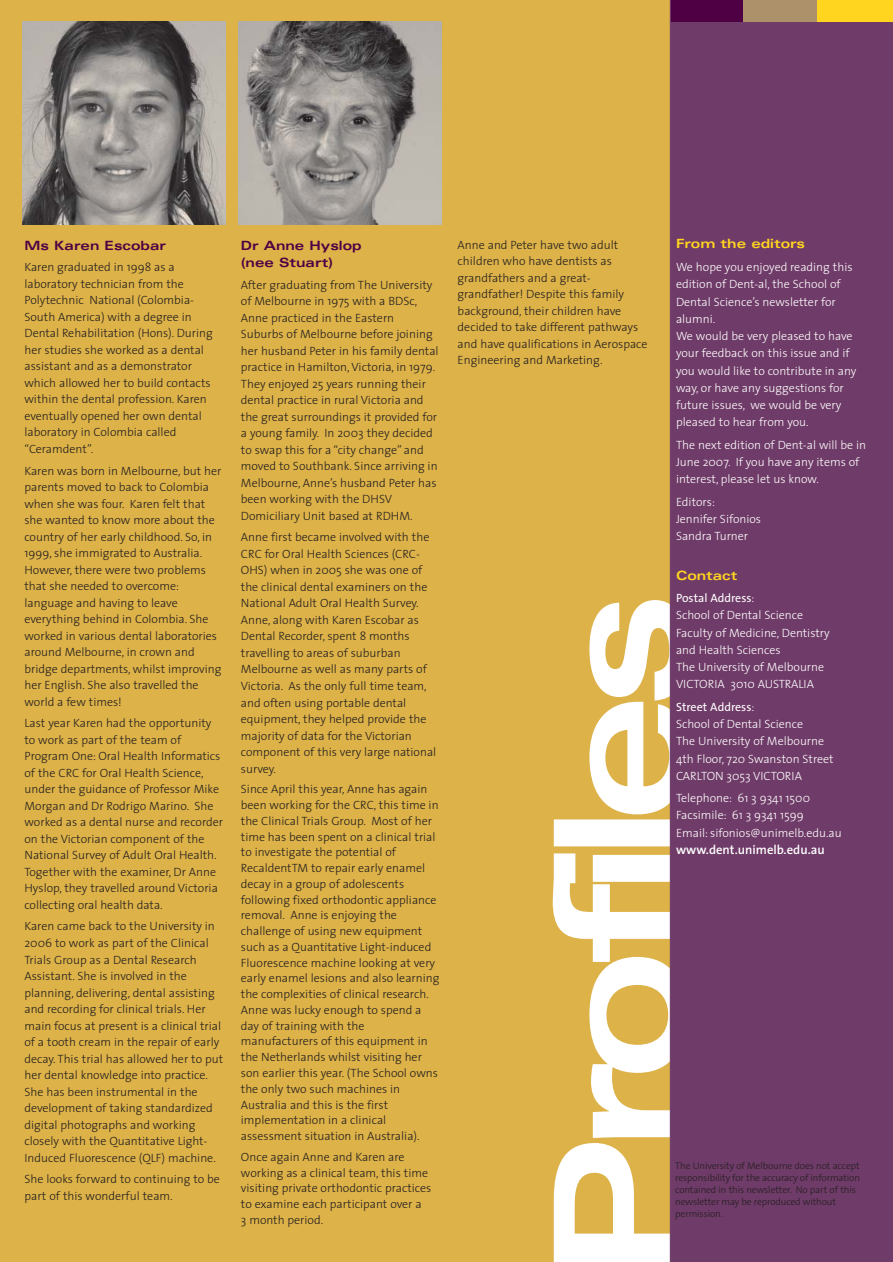
<style>
.page{position:relative;width:893px;height:1262px;background:#fff}
.page>*{position:absolute;margin:0;border:0;box-sizing:border-box;transform-origin:0 0}
.t1{font:700 expanded 12.75px/16.5px "Univers";color:#4f0044}
.t2{font:600 12.75px "The Sans";color:#fff}
.t3{font:700 expanded 12.75px "Univers";color:#ffd51f}
.t4{font:300 12px/16.5px "The Sans";color:#231f20}
.t5{font:300 12px/17.2px "The Sans";color:#fff}
.t6{font:300 9.75px/12px "The Sans";letter-spacing:-.01em;color:#231f20}
.s1{font-weight:400}
</style>
<div class="page">
<div style="left:0;top:0;width:689px;height:1261px;background:#ddb248"></div>
<svg style="left:552px;top:600px;width:117px;height:661px"></svg>
<div style="left:669px;top:0;width:223px;height:1261px;background:#6f3b68"></div>
<div style="left:816px;top:0;width:76px;height:21px;background:#ffd51f"></div>
<div style="left:670px;top:0;width:73px;height:21px;background:#4f0044"></div>
<div style="left:743px;top:0;width:73px;height:21px;background:#ac916b"></div>
<hr style="left:669px;top:0;width:1px;height:1261px;background:#75446f">
<img style="left:23px;top:21px;width:203px;height:204px">
<img style="left:238px;top:21px;width:203px;height:204px">
<p class="t1" style="left:24px;top:238px;width:143px">Ms Karen Escobar</p>
<p class="t4" style="left:24px;top:260px;width:190px">Karen graduated in 1998 as a laboratory technician from the<br>Polytechnic National (Colombia-<br>South America) with a degree in<br>Dental Rehabilitation (Hons). During her studies she worked as a dental assistant and as a demonstrator which allowed her to build contacts within the dental profession. Karen eventually opened her own dental laboratory in Colombia called “Ceramdent”.</p>
<p class="t4" style="left:24px;top:463px;width:198px">Karen was born in Melbourne, but her parents moved to back to Colombia when she was four. Karen felt that she wanted to know more about the country of her early childhood. So, in<br>1999, she immigrated to Australia.<br>However, there were two problems that she needed to overcome: language and having to leave everything behind in Colombia. She worked in various dental laboratories around Melbourne, in crown and bridge departments, whilst improving her English. She also travelled the world a few times!</p>
<p class="t4" style="left:24px;top:716px;width:200px">Last year Karen had the opportunity to work as part of the team of Program One: Oral Health Informatics of the CRC for Oral Health Science, under the guidance of Professor Mike Morgan and Dr Rodrigo Marino. She worked as a dental nurse and recorder on the Victorian component of the National Survey of Adult Oral Health.<br>Together with the examiner, Dr Anne Hyslop, they travelled around Victoria collecting oral health data.</p>
<p class="t4" style="left:24px;top:919px;width:200px">Karen came back to the University in 2006 to work as part of the Clinical Trials Group as a Dental Research Assistant. She is involved in the planning, delivering, dental assisting and recording for clinical trials. Her main focus at present is a clinical trial of a tooth cream in the repair of early decay. This trial has allowed her to put her dental knowledge into practice.<br>She has been instrumental in the development of taking standardized digital photographs and working closely with the Quantitative Light-Induced Fluorescence (QLF) machine.</p>
<p class="t4" style="left:24px;top:1172px;width:197px">She looks forward to continuing to be part of this wonderful team.</p>
<p class="t1" style="left:241px;top:239px;width:122px">Dr Anne Hyslop (nee Stuart)</p>
<p class="t4" style="left:241px;top:277px;width:199px">After graduating from The University of Melbourne in 1975 with a BDSc, Anne practiced in the Eastern Suburbs of Melbourne before joining her husband Peter in his family dental practice in Hamilton, Victoria, in 1979.<br>They enjoyed 25 years running their dental practice in rural Victoria and the great surroundings it provided for a young family. In 2003 they decided to swap this for a “city change” and moved to Southbank. Since arriving in Melbourne, Anne’s husband Peter has been working with the DHSV Domiciliary Unit based at RDHM.</p>
<p class="t4" style="left:241px;top:530px;width:197px">Anne first became involved with the<br>CRC for Oral Health Sciences (CRC-<br>OHS) when in 2005 she was one of the clinical dental examiners on the<br>National Adult Oral Health Survey.<br>Anne, along with Karen Escobar as<br>Dental Recorder, spent 8 months travelling to areas of suburban<br>Melbourne as well as many parts of<br>Victoria. As the only full time team, and often using portable dental equipment, they helped provide the majority of data for the Victorian component of this very large national survey.</p>
<p class="t4" style="left:241px;top:782px;width:200px;line-height:15.8px">Since April this year, Anne has again been working for the CRC, this time in the Clinical Trials Group. Most of her time has been spent on a clinical trial to investigate the potential of RecaldentTM to repair early enamel decay in a group of adolescents following fixed orthodontic appliance removal. Anne is enjoying the challenge of using new equipment such as a Quantitative Light-induced Fluorescence machine looking at very early enamel lesions and also learning the complexities of clinical research.<br>Anne was lucky enough to spend a day of training with the manufacturers of this equipment in the Netherlands whilst visiting her son earlier this year. (The School owns the only two such machines in Australia and this is the first implementation in a clinical assessment situation in Australia).</p>
<p class="t4" style="left:241px;top:1150px;width:192px;line-height:15.8px">Once again Anne and Karen are working as a clinical team, this time visiting private orthodontic practices to examine each participant over a<br>3 month period.</p>
<p class="t4" style="left:457px;top:238px;width:191px">Anne and Peter have two adult children who have dentists as grandfathers and a great&shy;grandfather! Despite this family background, their children have decided to take different pathways and have qualifications in Aerospace<br>Engineering and Marketing.</p>
<p class="t3" style="left:675px;top:239px;width:130px">From the editors</p>
<p class="t5" style="left:675px;top:259px;width:182px">We hope you enjoyed reading this edition of Dent-al, the School of<br>Dental Science’s newsletter for alumni.<br>We would be very pleased to have your feedback on this issue and if you would like to contribute in any way, or have any suggestions for future issues, we would be very pleased to hear from you.</p>
<p class="t5" style="left:675px;top:437px;width:192px">The next edition of Dent-al will be in<br>June 2007. If you have any items of interest, please let us know.</p>
<p class="t5" style="left:675px;top:494px;width:87px">Editors:<br>Jennifer Sifonios<br>Sandra Turner</p>
<p class="t3" style="left:675px;top:570px;width:63px">Contact</p>
<p class="t5" style="left:675px;top:590px;width:155px"><span class="s1">Postal Address</span>:<br>School of Dental Science<br>Faculty of Medicine, Dentistry and Health Sciences<br>The University of Melbourne<br>VICTORIA 3010 AUSTRALIA</p>
<p class="t5" style="left:675px;top:699px;width:159px"><span class="s1">Street Address</span>:<br>School of Dental Science<br>The University of Melbourne<br>4th Floor, 720 Swanston Street<br>CARLTON 3053 VICTORIA</p>
<p class="t5" style="left:675px;top:790px;width:167px">Telephone: 61 3 9341 1500<br>Facsimile: 61 3 9341 1599<br>Email: sifonios@unimelb.edu.au</p>
<p class="t2" style="left:675px;top:844px;width:150px">www.dent.unimelb.edu.au</p>
<p class="t6" style="left:675px;top:1160px;width:186px">The University of Melbourne does not accept responsibility for the accuracy of information contained in this newsletter. No part of this newsletter may be reproduced without permission.</p>
</div>
